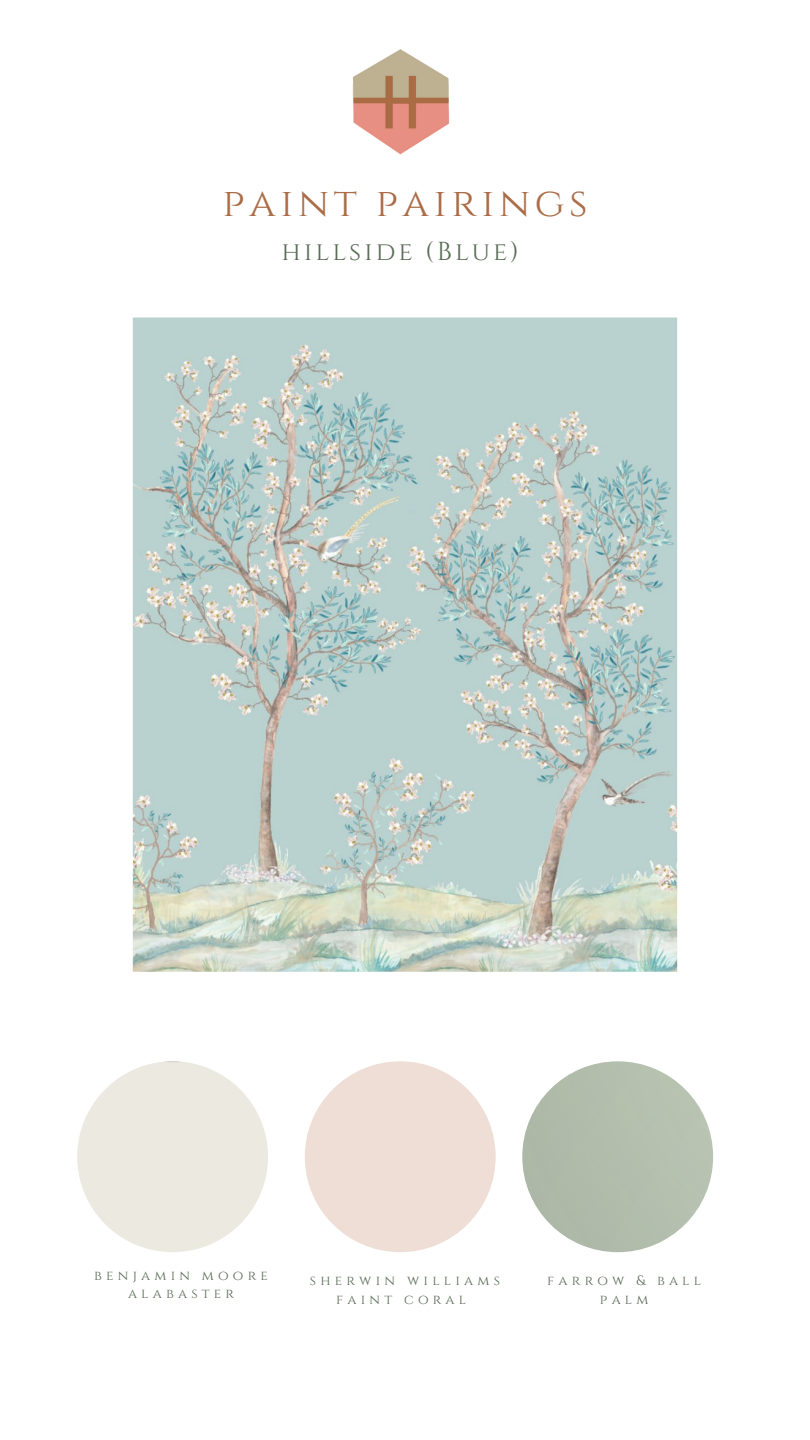
<style>
.page{position:relative;width:810px;height:1440px;background:#fff}
.page>*{position:absolute;margin:0;border:0;box-sizing:border-box;transform-origin:0 0}
.t1{font:40px "Cinzel";letter-spacing:.115em;color:#aa6d47}
.t2{font:26px "Cinzel";letter-spacing:.115em;color:#596c56}
.t3{font:13.6px/18.8px "Cinzel";letter-spacing:.31em;color:#596c56;text-align:center}
</style>
<div class="page">
<img style="left:352px;top:49px;width:98px;height:106px">
<svg style="left:132px;top:317px;width:546px;height:655px;background:#bbcec8"></svg>
<div style="left:305px;top:1061px;width:191px;height:191px;background:#eeded5;border-radius:50%"></div>
<div style="left:522px;top:1061px;width:191px;height:191px;background:#b2bdac;border-radius:50%"></div>
<h1 class="t1" style="left:222px;top:177px;width:367px">paint pairings</h1>
<h2 class="t2" style="left:282px;top:234px;width:239px">hillside (Blue)</h2>
<p class="t3" style="left:94px;top:1266px;width:175px">benjamin moore alabaster</p>
<p class="t3" style="left:310px;top:1272px;width:192px">sherwin williams faint coral</p>
<p class="t3" style="left:547px;top:1272px;width:155px">farrow &amp; ball palm</p>
</div>
